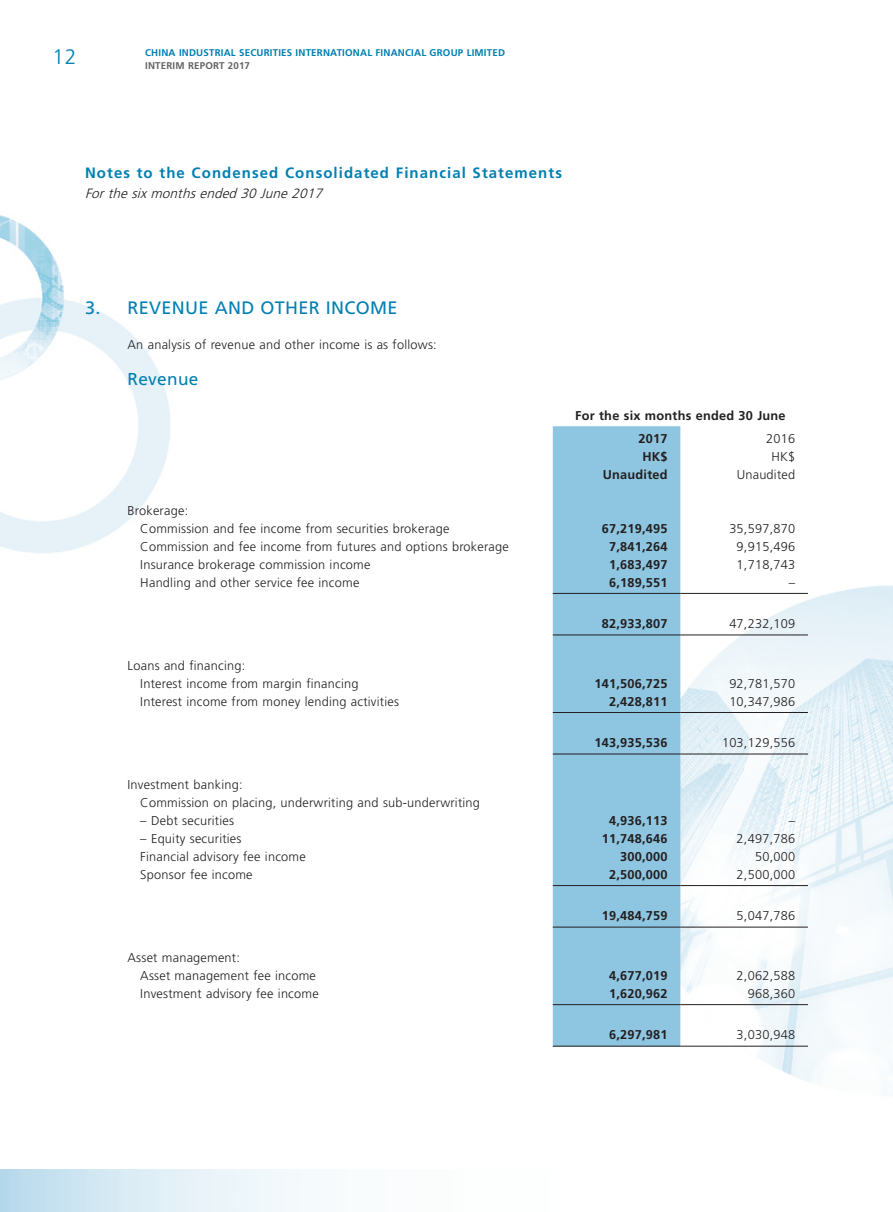
<style>
.page{position:relative;width:893px;height:1212px;background:#fff}
.page>*{position:absolute;margin:0;border:0;box-sizing:border-box;transform-origin:0 0}
.t1{font:300 21px "Frutiger LT Std";color:#007fb2}
.Heading_1{font:18px "Frutiger LT Std";letter-spacing:.02em;color:#007fb2}
.Heading_2{font:17.25px "Frutiger LT Std";letter-spacing:.02em;color:#007fb2}
.t2{font:700 15px "Frutiger LT Std";letter-spacing:.07em;color:#007fb2}
.t3{font:italic 300 13.5px "Frutiger LT Std";color:#231f20}
.Body_Text{font:300 12.75px "Frutiger LT Std";letter-spacing:.02em;color:#231f20}
.Body_Text-2{font:700 12.75px "Frutiger LT Std";letter-spacing:.02em;color:#231f20}
.t4{font:700 9.75px "Frutiger LT Std";letter-spacing:.02em;color:#007fb2}
.t5{font:700 9.75px "Frutiger LT Std";letter-spacing:.02em;color:#636366}
</style>
<div class="page">
<svg style="left:0;top:1169px;width:301px;height:43px"></svg>
<img style="left:680px;top:573px;width:212px;height:510px">
<img style="left:0;top:215px;width:170px;height:338px">
<img style="left:892px;top:585px;width:1px;height:511px">
<div style="left:553px;top:426px;width:127px;height:620px;background:#8ec5e0"></div>
<hr style="left:553px;top:593px;width:127px;height:1px;background:#231f20">
<hr style="left:680px;top:593px;width:128px;height:1px;background:#231f20">
<hr style="left:553px;top:634px;width:127px;height:1px;background:#231f20">
<hr style="left:680px;top:634px;width:128px;height:1px;background:#231f20">
<hr style="left:553px;top:712px;width:127px;height:1px;background:#231f20">
<hr style="left:680px;top:712px;width:128px;height:1px;background:#231f20">
<hr style="left:553px;top:754px;width:127px;height:1px;background:#231f20">
<hr style="left:680px;top:754px;width:128px;height:1px;background:#231f20">
<hr style="left:553px;top:885px;width:127px;height:1px;background:#231f20">
<hr style="left:680px;top:885px;width:128px;height:1px;background:#231f20">
<hr style="left:553px;top:927px;width:127px;height:1px;background:#231f20">
<hr style="left:680px;top:927px;width:128px;height:1px;background:#231f20">
<hr style="left:553px;top:1004px;width:127px;height:1px;background:#231f20">
<hr style="left:680px;top:1004px;width:128px;height:1px;background:#231f20">
<hr style="left:553px;top:1046px;width:127px;height:1px;background:#231f20">
<hr style="left:680px;top:1046px;width:128px;height:1px;background:#231f20">
<h1 class="t1" style="left:53px;top:45px;width:25px">12</h1>
<p class="t4" style="left:145px;top:47px;width:361px">CHINA INDUSTRIAL SECURITIES INTERNATIONAL FINANCIAL GROUP LIMITED</p>
<p class="t5" style="left:145px;top:59px;width:106px">INTERIM REPORT 2017</p>
<p class="t2" style="left:85px;top:164px;width:478px">Notes to the Condensed Consolidated Financial Statements</p>
<p class="t3" style="left:85px;top:186px;width:243px">For the six months ended 30 June 2017</p>
<p class="Heading_1" style="left:85px;top:297px;width:314px">3. REVENUE AND OTHER INCOME</p>
<p class="Body_Text" style="left:128px;top:337px;width:311px">An analysis of revenue and other income is as follows:</p>
<p class="Heading_2" style="left:128px;top:369px;width:72px">Revenue</p>
<p class="Body_Text-2" style="left:575px;top:408px;width:212px">For the six months ended 30 June</p>
<p class="Body_Text-2" style="left:639px;top:431px;width:31px">2017</p>
<p class="Body_Text" style="left:766px;top:431px;width:31px">2016</p>
<p class="Body_Text-2" style="left:642px;top:449px;width:27px">HK$</p>
<p class="Body_Text" style="left:771px;top:449px;width:25px">HK$</p>
<p class="Body_Text-2" style="left:603px;top:467px;width:66px">Unaudited</p>
<p class="Body_Text" style="left:737px;top:467px;width:60px">Unaudited</p>
<p class="Body_Text" style="left:128px;top:503px;width:62px">Brokerage:</p>
<p class="Body_Text" style="left:140px;top:521px;width:311px">Commission and fee income from securities brokerage</p>
<p class="Body_Text-2" style="left:602px;top:521px;width:67px">67,219,495</p>
<p class="Body_Text" style="left:729px;top:521px;width:67px">35,597,870</p>
<p class="Body_Text" style="left:140px;top:539px;width:370px">Commission and fee income from futures and options brokerage</p>
<p class="Body_Text-2" style="left:609px;top:539px;width:60px">7,841,264</p>
<p class="Body_Text" style="left:737px;top:539px;width:60px">9,915,496</p>
<p class="Body_Text" style="left:140px;top:557px;width:232px">Insurance brokerage commission income</p>
<p class="Body_Text-2" style="left:609px;top:557px;width:60px">1,683,497</p>
<p class="Body_Text" style="left:737px;top:557px;width:60px">1,718,743</p>
<p class="Body_Text" style="left:140px;top:575px;width:221px">Handling and other service fee income</p>
<p class="Body_Text-2" style="left:609px;top:575px;width:60px">6,189,551</p>
<p class="Body_Text" style="left:789px;top:575px;width:8px">–</p>
<p class="Body_Text-2" style="left:602px;top:616px;width:67px">82,933,807</p>
<p class="Body_Text" style="left:729px;top:616px;width:67px">47,232,109</p>
<p class="Body_Text" style="left:128px;top:658px;width:119px">Loans and financing:</p>
<p class="Body_Text" style="left:140px;top:676px;width:220px">Interest income from margin financing</p>
<p class="Body_Text-2" style="left:594px;top:676px;width:75px">141,506,725</p>
<p class="Body_Text" style="left:729px;top:676px;width:67px">92,781,570</p>
<p class="Body_Text" style="left:140px;top:694px;width:260px">Interest income from money lending activities</p>
<p class="Body_Text-2" style="left:609px;top:694px;width:60px">2,428,811</p>
<p class="Body_Text" style="left:729px;top:694px;width:67px">10,347,986</p>
<p class="Body_Text-2" style="left:594px;top:735px;width:75px">143,935,536</p>
<p class="Body_Text" style="left:722px;top:736px;width:75px">103,129,556</p>
<p class="Body_Text" style="left:128px;top:777px;width:117px">Investment banking:</p>
<p class="Body_Text" style="left:140px;top:795px;width:341px">Commission on placing, underwriting and sub-underwriting</p>
<p class="Body_Text" style="left:140px;top:813px;width:95px">– Debt securities</p>
<p class="Body_Text-2" style="left:609px;top:813px;width:60px">4,936,113</p>
<p class="Body_Text" style="left:789px;top:813px;width:8px">–</p>
<p class="Body_Text" style="left:140px;top:831px;width:103px">– Equity securities</p>
<p class="Body_Text-2" style="left:602px;top:831px;width:67px">11,748,646</p>
<p class="Body_Text" style="left:737px;top:831px;width:60px">2,497,786</p>
<p class="Body_Text" style="left:140px;top:849px;width:167px">Financial advisory fee income</p>
<p class="Body_Text-2" style="left:620px;top:849px;width:49px">300,000</p>
<p class="Body_Text" style="left:755px;top:849px;width:42px">50,000</p>
<p class="Body_Text" style="left:140px;top:867px;width:114px">Sponsor fee income</p>
<p class="Body_Text-2" style="left:609px;top:867px;width:60px">2,500,000</p>
<p class="Body_Text" style="left:737px;top:867px;width:60px">2,500,000</p>
<p class="Body_Text-2" style="left:602px;top:908px;width:67px">19,484,759</p>
<p class="Body_Text" style="left:737px;top:909px;width:60px">5,047,786</p>
<p class="Body_Text" style="left:128px;top:950px;width:114px">Asset management:</p>
<p class="Body_Text" style="left:140px;top:968px;width:177px">Asset management fee income</p>
<p class="Body_Text-2" style="left:609px;top:968px;width:60px">4,677,019</p>
<p class="Body_Text" style="left:737px;top:968px;width:60px">2,062,588</p>
<p class="Body_Text" style="left:140px;top:986px;width:180px">Investment advisory fee income</p>
<p class="Body_Text-2" style="left:609px;top:986px;width:60px">1,620,962</p>
<p class="Body_Text" style="left:748px;top:986px;width:49px">968,360</p>
<p class="Body_Text-2" style="left:609px;top:1027px;width:60px">6,297,981</p>
<p class="Body_Text" style="left:737px;top:1028px;width:60px">3,030,948</p>
</div>
